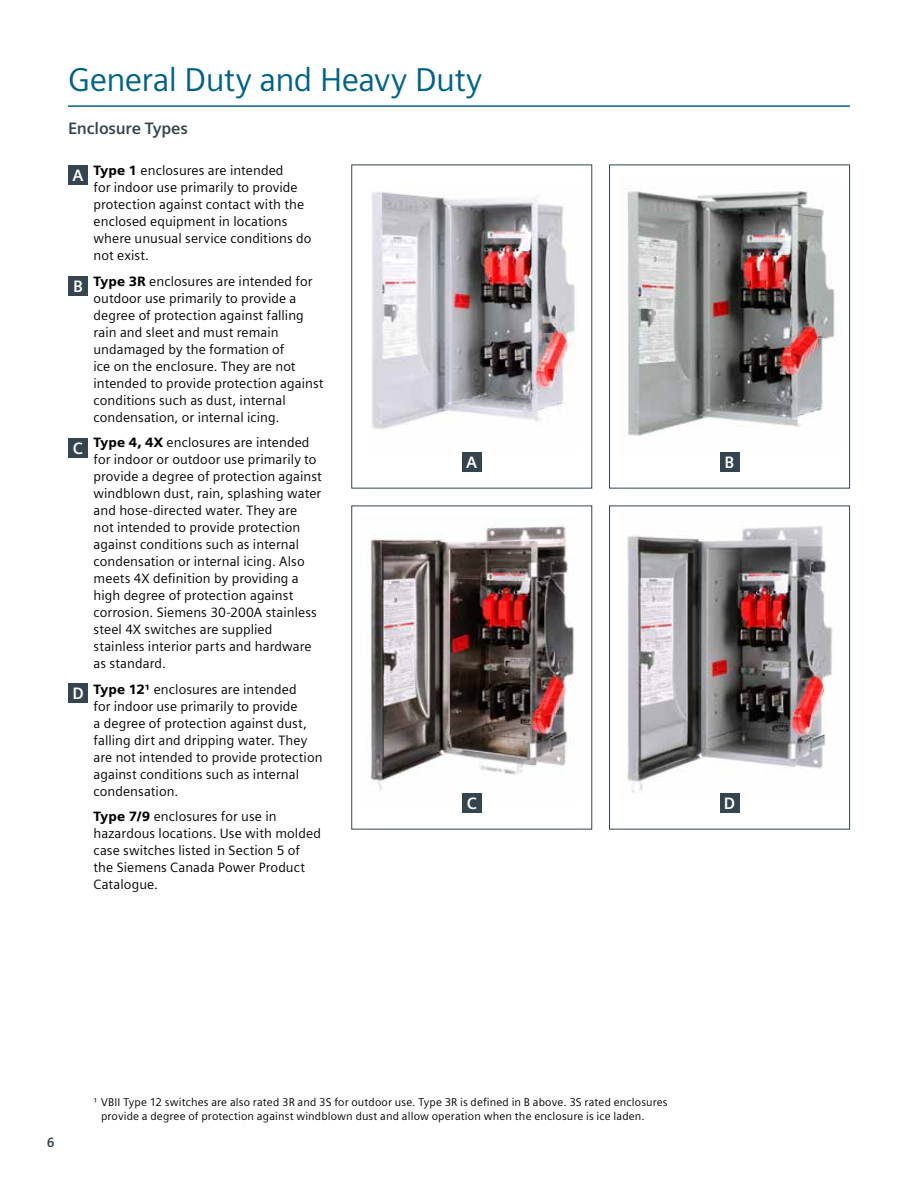
<style>
.page{position:relative;width:918px;height:1188px;background:#fff}
.page>*{position:absolute;margin:0;border:0;box-sizing:border-box;transform-origin:0 0}
.t1{font:33px "Siemens Sans OT";letter-spacing:-.02em;color:#006288}
.t2{font:700 16.5px "Siemens Sans OT";letter-spacing:-.015em;color:#34454f}
.t3{font:700 16.5px "Siemens Sans OT";color:#fff}
.t4{font:13.5px/17px "Siemens Sans OT";letter-spacing:.005em;color:#000}
.t5{font:700 13.5px "Siemens Sans OT";color:#34454f}
.t6{font:11.25px/13.5px "Siemens Sans OT";letter-spacing:.015em;color:#000}
.s1{font-weight:900}
</style>
<div class="page">
<div style="left:68px;top:165px;width:20px;height:19px;background:#34454f"></div>
<div style="left:68px;top:276px;width:20px;height:20px;background:#34454f"></div>
<div style="left:68px;top:438px;width:20px;height:20px;background:#34454f"></div>
<div style="left:68px;top:683px;width:20px;height:20px;background:#34454f"></div>
<hr style="left:68px;top:105px;width:782px;height:2px;background:#006288">
<div style="left:351px;top:506px;width:241px;height:324px;border:1px solid #34454f"></div>
<div style="left:609px;top:506px;width:241px;height:324px;border:1px solid #34454f"></div>
<div style="left:351px;top:165px;width:241px;height:324px;border:1px solid #34454f"></div>
<div style="left:609px;top:165px;width:241px;height:324px;border:1px solid #34454f"></div>
<img style="left:369px;top:526px;width:205px;height:264px">
<img style="left:627px;top:526px;width:206px;height:267px">
<img style="left:627px;top:191px;width:208px;height:245px">
<img style="left:371px;top:191px;width:204px;height:238px">
<div style="left:462px;top:452px;width:20px;height:20px;background:#34454f"></div>
<div style="left:720px;top:452px;width:20px;height:20px;background:#34454f"></div>
<div style="left:462px;top:793px;width:20px;height:20px;background:#34454f"></div>
<div style="left:720px;top:793px;width:20px;height:20px;background:#34454f"></div>
<h1 class="t1" style="left:68px;top:61px;width:416px">General Duty and Heavy Duty</h1>
<p class="t2" style="left:68px;top:119px;width:121px">Enclosure Types</p>
<p class="t3" style="left:72px;top:166px;width:13px">A</p>
<p class="t4" style="left:94px;top:162px;width:219px"><span class="s1">Type 1</span> enclosures are intended<br>for indoor use primarily to provide protection against contact with the enclosed equipment in locations where unusual service conditions do not exist.</p>
<p class="t4" style="left:94px;top:272px;width:232px"><span class="s1">Type 3R</span> enclosures are intended for outdoor use primarily to provide a degree of protection against falling rain and sleet and must remain undamaged by the formation of<br>ice on the enclosure. They are not intended to provide protection against conditions such as dust, internal condensation, or internal icing.</p>
<p class="t4" style="left:94px;top:434px;width:230px"><span class="s1">Type 4, 4X</span> enclosures are intended for indoor or outdoor use primarily to provide a degree of protection against windblown dust, rain, splashing water and hose-directed water. They are<br>not intended to provide protection against conditions such as internal condensation or internal icing. Also meets 4X definition by providing a high degree of protection against corrosion. Siemens 30-200A stainless steel 4X switches are supplied stainless interior parts and hardware as standard.</p>
<p class="t4" style="left:94px;top:681px;width:231px"><span class="s1">Type 12¹</span> enclosures are intended<br>for indoor use primarily to provide<br>a degree of protection against dust, falling dirt and dripping water. They are not intended to provide protection against conditions such as internal condensation.</p>
<p class="t4" style="left:94px;top:808px;width:229px"><span class="s1">Type 7/9</span> enclosures for use in hazardous locations. Use with molded case switches listed in Section 5 of the Siemens Canada Power Product<br>Catalogue.</p>
<p class="t3" style="left:73px;top:277px;width:11px">B</p>
<p class="t3" style="left:73px;top:439px;width:12px">C</p>
<p class="t3" style="left:72px;top:684px;width:13px">D</p>
<p class="t3" style="left:466px;top:453px;width:13px">A</p>
<p class="t3" style="left:725px;top:453px;width:11px">B</p>
<p class="t3" style="left:467px;top:794px;width:12px">C</p>
<p class="t3" style="left:724px;top:794px;width:13px">D</p>
<p class="t5" style="left:47px;top:1135px;width:9px">6</p>
<p class="t6" style="left:101px;top:1096px;width:568px;text-indent:-8px">¹ VBII Type 12 switches are also rated 3R and 3S for outdoor use. Type 3R is defined in B above. 3S rated enclosures provide a degree of protection against windblown dust and allow operation when the enclosure is ice laden.</p>
</div>
